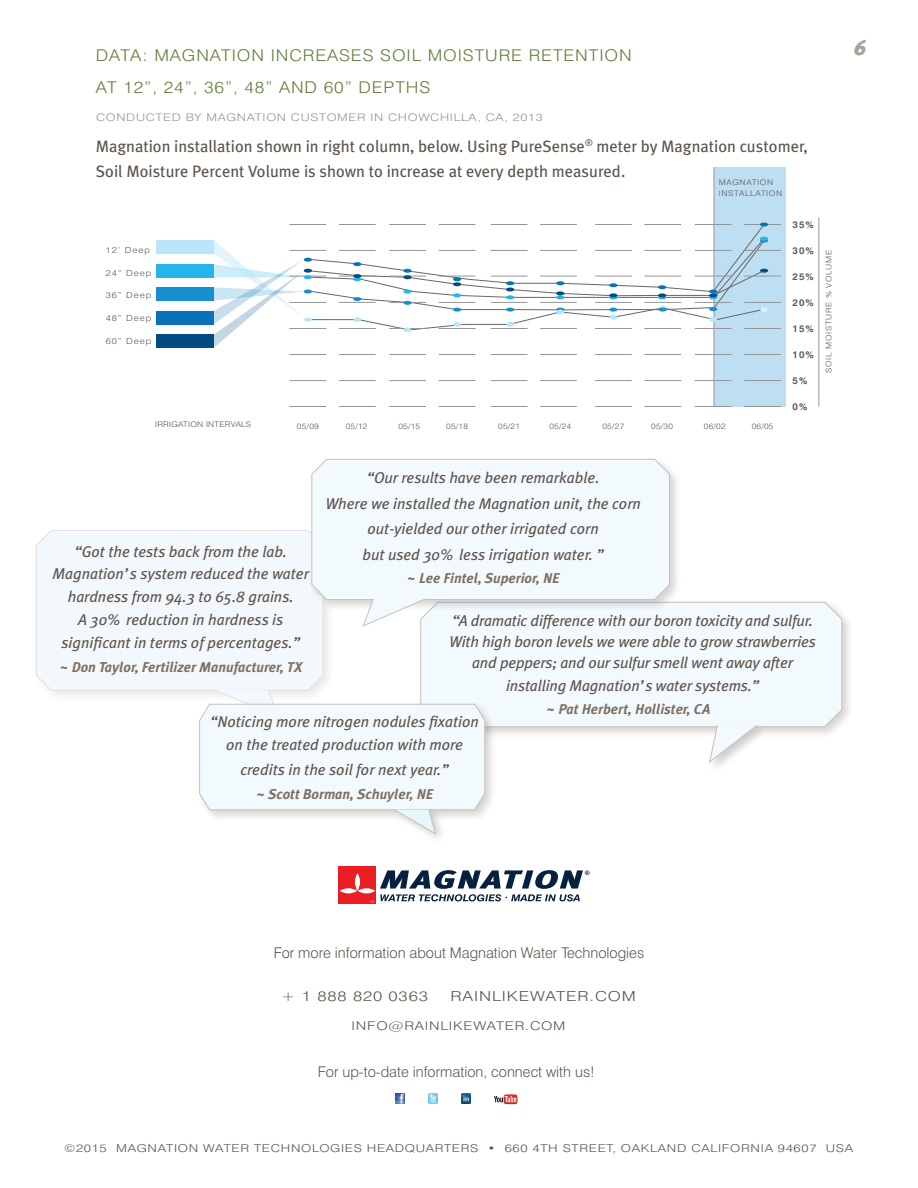
<style>
.page{position:relative;width:918px;height:1188px;background:#fff}
.page>*{position:absolute;margin:0;border:0;box-sizing:border-box;transform-origin:0 0}
.t1{font:italic 900 21px "Meta Plus";color:#aba39b}
.t2{font:16.5px/25.5px "Meta Plus";color:#5e544b}
.t3{font:300 16.2px/31.5px "Swiss 721 BT";letter-spacing:.05em;color:#637e3d;scale:1.11 1}
.t4{font:italic 15.6px/22.6px "Meta Plus";color:#5e544b;text-align:center}
.t5{font:300 14.85px "Swiss 721 BT";color:#5e544b}
.t6{font:italic 700 14.1px "Meta Plus";color:#7d7062}
.t7{font:300 13.8px "Swiss 721 BT";letter-spacing:.05em;color:#5e544b;scale:1.25 1}
.t8{font:300 12px "Swiss 721 BT";letter-spacing:.05em;color:#5e544b;scale:1.25 1}
.t9{font:300 10.8px "Swiss 721 BT";letter-spacing:.05em;color:#5e544b;scale:1.25 1}
.t10{font:300 10.5px "Swiss 721 BT";letter-spacing:.05em;color:#9b928a;scale:1.25 1}
.t11{font:700 9.6px "Swiss 721 BT";letter-spacing:.1em;color:#58595b}
.t12{font:700 8.7px "Swiss 721 BT";letter-spacing:.025em;color:#58595b;scale:1.11 1}
.t13{font:300 8.7px "Swiss 721 BT";letter-spacing:.025em;color:#58595b;scale:1.11 1}
.t14{font:300 8.4px "Swiss 721 BT";letter-spacing:.1em;color:#58595b;scale:1.15 1}
.t15{font:300 7.8px "Swiss 721 BT";letter-spacing:.025em;color:#58595b;scale:1.11 1}
.t16{font:300 7.8px/10.4px "Swiss 721 BT";letter-spacing:.075em;color:#58595b;scale:1.11 1}
</style>
<div class="page">
<div style="left:338px;top:867px;width:38px;height:37px;background:#ed1d24"></div>
<svg style="left:355px;top:873px;width:5px;height:18px"></svg>
<svg style="left:340px;top:888px;width:17px;height:5px"></svg>
<svg style="left:358px;top:888px;width:17px;height:5px"></svg>
<svg style="left:380px;top:870px;width:210px;height:31px"></svg>
<div style="left:714px;top:167px;width:71px;height:239px;background:#bedff1"></div>
<div style="left:157px;top:241px;width:57px;height:13px;background:#bae6fb"></div>
<div style="left:157px;top:264px;width:57px;height:13px;background:#27b4e9"></div>
<div style="left:157px;top:287px;width:57px;height:14px;background:#178fcf"></div>
<div style="left:157px;top:311px;width:57px;height:13px;background:#0a72ba"></div>
<div style="left:157px;top:335px;width:57px;height:13px;background:#024c81"></div>
<hr style="left:290px;top:354px;width:36px;height:1px;background:#939598">
<hr style="left:339px;top:354px;width:37px;height:1px;background:#939598">
<hr style="left:290px;top:380px;width:36px;height:1px;background:#939598">
<hr style="left:339px;top:380px;width:37px;height:1px;background:#939598">
<hr style="left:290px;top:406px;width:36px;height:1px;background:#939598">
<hr style="left:339px;top:406px;width:37px;height:1px;background:#939598">
<hr style="left:389px;top:354px;width:37px;height:1px;background:#939598">
<hr style="left:439px;top:354px;width:36px;height:1px;background:#939598">
<hr style="left:389px;top:380px;width:37px;height:1px;background:#939598">
<hr style="left:439px;top:380px;width:36px;height:1px;background:#939598">
<hr style="left:389px;top:406px;width:37px;height:1px;background:#939598">
<hr style="left:439px;top:406px;width:36px;height:1px;background:#939598">
<hr style="left:491px;top:354px;width:36px;height:1px;background:#939598">
<hr style="left:540px;top:354px;width:37px;height:1px;background:#939598">
<hr style="left:491px;top:380px;width:36px;height:1px;background:#939598">
<hr style="left:540px;top:380px;width:37px;height:1px;background:#939598">
<hr style="left:491px;top:406px;width:36px;height:1px;background:#939598">
<hr style="left:540px;top:406px;width:37px;height:1px;background:#939598">
<hr style="left:595px;top:354px;width:37px;height:1px;background:#939598">
<hr style="left:644px;top:354px;width:37px;height:1px;background:#939598">
<hr style="left:595px;top:380px;width:37px;height:1px;background:#939598">
<hr style="left:644px;top:380px;width:37px;height:1px;background:#939598">
<hr style="left:595px;top:406px;width:37px;height:1px;background:#939598">
<hr style="left:644px;top:406px;width:37px;height:1px;background:#939598">
<hr style="left:744px;top:302px;width:37px;height:1px;background:#939598">
<hr style="left:744px;top:224px;width:37px;height:1px;background:#939598">
<hr style="left:744px;top:328px;width:37px;height:1px;background:#939598">
<hr style="left:695px;top:354px;width:37px;height:1px;background:#939598">
<hr style="left:744px;top:354px;width:37px;height:1px;background:#939598">
<hr style="left:695px;top:380px;width:37px;height:1px;background:#939598">
<hr style="left:744px;top:380px;width:37px;height:1px;background:#939598">
<hr style="left:695px;top:406px;width:37px;height:1px;background:#939598">
<hr style="left:744px;top:406px;width:37px;height:1px;background:#939598">
<hr style="left:744px;top:276px;width:37px;height:1px;background:#939598">
<hr style="left:744px;top:250px;width:37px;height:1px;background:#939598">
<hr style="left:714px;top:167px;width:1px;height:239px;background:#939598">
<hr style="left:819px;top:217px;width:1px;height:189px;background:#939598">
<svg style="left:214px;top:223px;width:554px;height:125px"></svg>
<div style="left:33px;top:527px;width:303px;height:176px;background:#2b2215;opacity:.2"></div>
<div style="left:36px;top:530px;width:288px;height:161px;background:#f2f8fb"></div>
<div style="left:417px;top:599px;width:437px;height:140px;background:#2b2215;opacity:.2"></div>
<div style="left:420px;top:601px;width:423px;height:126px;background:#f2fafe"></div>
<div style="left:707px;top:722px;width:61px;height:52px;background:#000;opacity:.2"></div>
<svg style="left:709px;top:724px;width:49px;height:40px"></svg>
<div style="left:196px;top:701px;width:301px;height:121px;background:#2b2215;opacity:.2"></div>
<svg style="left:199px;top:689px;width:286px;height:146px"></svg>
<div style="left:308px;top:456px;width:374px;height:156px;background:#2b2215;opacity:.2"></div>
<div style="left:311px;top:458px;width:359px;height:142px;background:#f2fafe"></div>
<svg style="left:362px;top:598px;width:65px;height:29px"></svg>
<svg style="left:395px;top:1094px;width:10px;height:9px"></svg>
<svg style="left:428px;top:1093px;width:10px;height:10px"></svg>
<svg style="left:461px;top:1094px;width:10px;height:9px"></svg>
<svg style="left:494px;top:1094px;width:24px;height:10px"></svg>
<p class="t3" style="left:96px;top:40px;width:484px">DATA: MAGNATION INCREASES SOIL MOISTURE RETENTION<br>AT 12”, 24”, 36”, 48” AND 60” DEPTHS</p>
<p class="t10" style="left:96px;top:111px;width:359px">CONDUCTED BY MAGNATION CUSTOMER IN CHOWCHILLA, CA, 2013</p>
<p class="t2" style="left:96px;top:133px;width:713px">Magnation installation shown in right column, below. Using PureSense<sup>®</sup> meter by Magnation customer,<br>Soil Moisture Percent Volume is shown to increase at every depth measured.</p>
<p class="t12" style="left:106px;top:148px;width:193px">SOIL MOISTURE % WITH PURESENSE DATA</p>
<p class="t13" style="left:106px;top:171px;width:158px">AT 12”, 24”, 36”, 48”, AND 60” DEPTHS</p>
<p class="t16" style="left:719px;top:177px;width:59px">MAGNATION<br>INSTALLATION</p>
<p class="t14" style="left:106px;top:245px;width:40px">12’ Deep</p>
<p class="t14" style="left:106px;top:268px;width:41px">24” Deep</p>
<p class="t14" style="left:106px;top:290px;width:41px">36” Deep</p>
<p class="t14" style="left:106px;top:313px;width:41px">48” Deep</p>
<p class="t14" style="left:106px;top:336px;width:41px">60” Deep</p>
<p class="t15" style="left:155px;top:419px;width:88px">IRRIGATION INTERVALS</p>
<p class="t15" style="left:297px;top:421px;width:21px">05/09</p>
<p class="t15" style="left:346px;top:421px;width:21px">05/12</p>
<p class="t15" style="left:398px;top:421px;width:21px">05/15</p>
<p class="t15" style="left:446px;top:421px;width:21px">05/18</p>
<p class="t15" style="left:498px;top:421px;width:21px">05/21</p>
<p class="t15" style="left:549px;top:421px;width:21px">05/24</p>
<p class="t15" style="left:602px;top:421px;width:21px">05/27</p>
<p class="t15" style="left:651px;top:421px;width:21px">05/30</p>
<p class="t15" style="left:704px;top:421px;width:21px">06/02</p>
<p class="t15" style="left:752px;top:421px;width:21px">06/05</p>
<p class="t11" style="left:793px;top:218px;width:23px">35%</p>
<p class="t11" style="left:793px;top:244px;width:23px">30%</p>
<p class="t11" style="left:793px;top:270px;width:23px">25%</p>
<p class="t11" style="left:793px;top:296px;width:23px">20%</p>
<p class="t11" style="left:793px;top:322px;width:23px">15%</p>
<p class="t11" style="left:793px;top:348px;width:23px">10%</p>
<p class="t11" style="left:793px;top:374px;width:16px">5%</p>
<p class="t11" style="left:793px;top:400px;width:16px">0%</p>
<p class="t16" style="left:824px;top:373px;width:112px;rotate:-90deg">SOIL MOISTURE % VOLUME</p>
<p class="t4" style="left:325px;top:465px;width:317px;line-height:25.5px">“Our results have been remarkable.<br>Where we installed the Magnation unit, the corn out-yielded our other irrigated corn<br>but used 30% less irrigation water. ”</p>
<p class="t6" style="left:407px;top:570px;width:155px">~ Lee Fintel, Superior, NE</p>
<p class="t4" style="left:52px;top:540px;width:258px">“Got the tests back from the lab.<br>Magnation’s system reduced the water hardness from 94.3 to 65.8 grains.<br>A 30% reduction in hardness is significant in terms of percentages.”</p>
<p class="t6" style="left:59px;top:659px;width:245px">~ Don Taylor, Fertilizer Manufacturer, TX</p>
<p class="t4" style="left:449px;top:610px;width:368px;line-height:21.3px">“A dramatic difference with our boron toxicity and sulfur.<br>With high boron levels we were able to grow strawberries and peppers; and our sulfur smell went away after</p>
<p class="t4" style="left:506px;top:674px;width:255px">installing Magnation’s water systems.”</p>
<p class="t6" style="left:546px;top:701px;width:166px">~ Pat Herbert, Hollister, CA</p>
<p class="t4" style="left:210px;top:710px;width:270px">“Noticing more nitrogen nodules fixation on the treated production with more</p>
<p class="t4" style="left:241px;top:758px;width:210px">credits in the soil for next year.”</p>
<p class="t6" style="left:256px;top:786px;width:179px">~ Scott Borman, Schuyler, NE</p>
<h1 class="t1" style="left:854px;top:36px;width:13px">6</h1>
<p class="t5" style="left:274px;top:944px;width:372px">For more information about Magnation Water Technologies</p>
<p class="t7" style="left:281px;top:988px;width:119px">+ 1 888 820 0363</p>
<p class="t7" style="left:451px;top:988px;width:150px">RAINLIKEWATER.COM</p>
<p class="t8" style="left:352px;top:1018px;width:173px">INFO@RAINLIKEWATER.COM</p>
<p class="t5" style="left:318px;top:1063px;width:278px">For up-to-date information, connect with us!</p>
<p class="t9" style="left:64px;top:1142px;width:633px">©2015 MAGNATION WATER TECHNOLOGIES HEADQUARTERS • 660 4TH STREET, OAKLAND CALIFORNIA 94607 USA</p>
</div>
